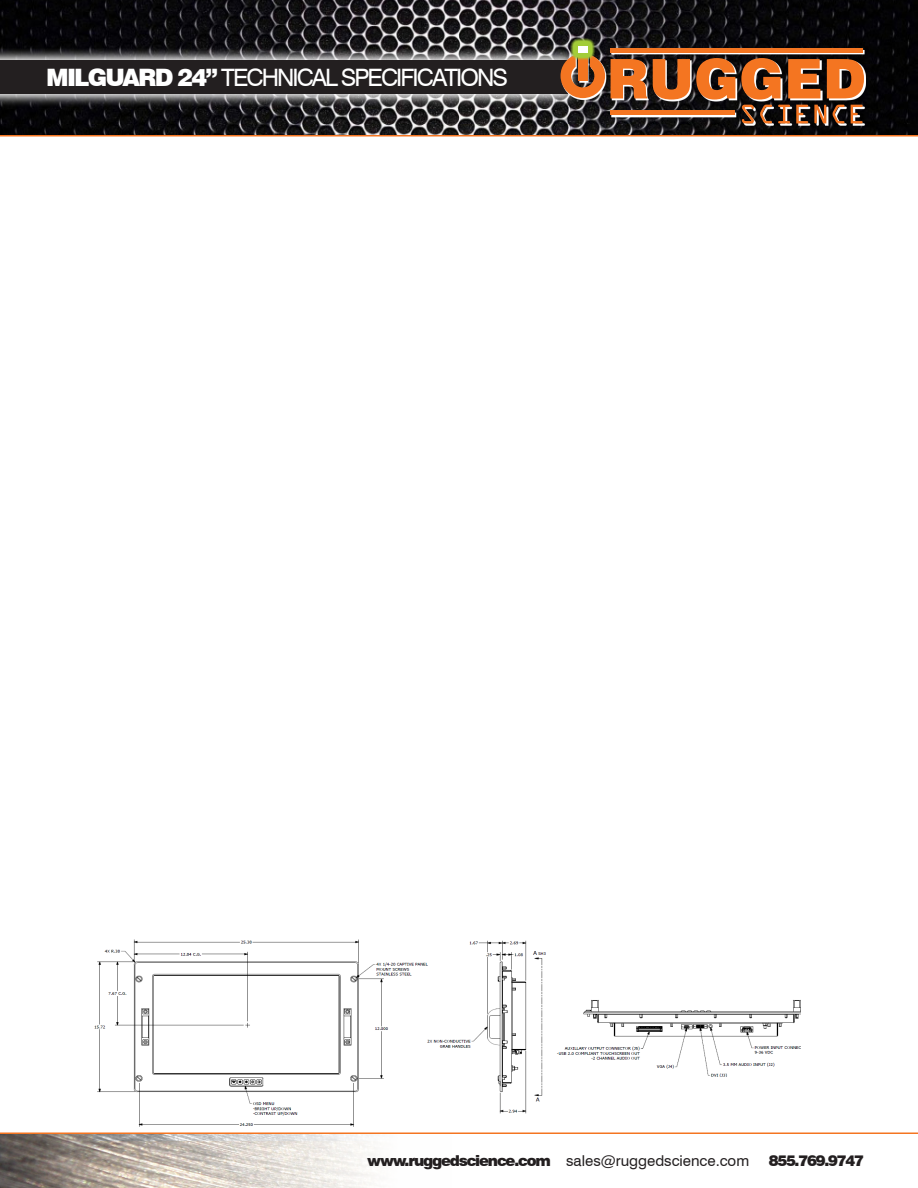
<style>
.page{position:relative;width:918px;height:1188px;background:#fff}
.page>*{position:absolute;margin:0;border:0;box-sizing:border-box;transform-origin:0 0}
.t1{font:24px "Swiss 721 BT";letter-spacing:-.08em;color:#fff}
.t2{font:900 15px "Swiss 721 BT";letter-spacing:-.08em;color:#231f20}
.t3{font:15px "Swiss 721 BT";color:#231f20}
.s1{font-weight:900}
</style>
<div class="page">
<img style="left:94px;top:939px;width:706px;height:188px">
<img style="left:0;top:0;width:525px;height:135px">
<img style="left:0;top:1134px;width:376px;height:54px">
<svg style="left:0;top:47px;width:525px;height:60px;background:#646465"></svg>
<div style="left:0;top:60px;width:568px;height:34px;background:#231f20"></div>
<hr style="left:0;top:1132px;width:918px;height:2px;background:#f47521">
<svg style="left:525px;top:0;width:393px;height:135px;background:#191719"></svg>
<hr style="left:0;top:135px;width:918px;height:1px;background:#f47521">
<svg style="left:562px;top:50px;width:304px;height:75px;background:#433f3f"></svg>
<svg style="left:611px;top:59px;width:36px;height:39px"></svg>
<svg style="left:653px;top:59px;width:37px;height:41px;background:#bb632a"></svg>
<svg style="left:696px;top:58px;width:39px;height:42px;background:#b7622a"></svg>
<svg style="left:741px;top:58px;width:123px;height:65px;background:#95572f"></svg>
<hr style="left:610px;top:111px;width:125px;height:4px;background:#f47521">
<hr style="left:610px;top:49px;width:252px;height:4px;background:#f47521">
<svg style="left:561px;top:55px;width:44px;height:43px;background:#bc6f3d"></svg>
<div style="left:578px;top:54px;width:9px;height:27px;background:#f47521"></div>
<svg style="left:570px;top:39px;width:25px;height:22px"></svg>
<div style="left:578px;top:46px;width:9px;height:7px;background:#fff"></div>
<p class="t1" style="left:46px;top:63px;width:463px"><span class="s1">MILGUARD 24”</span> TECHNICAL SPECIFICATIONS</p>
<p class="t2" style="left:367px;top:1152px;width:185px">www.ruggedscience.com</p>
<p class="t3" style="left:566px;top:1152px;width:185px">sales@ruggedscience.com</p>
<p class="t2" style="left:769px;top:1152px;width:97px">855.769.9747</p>
</div>
